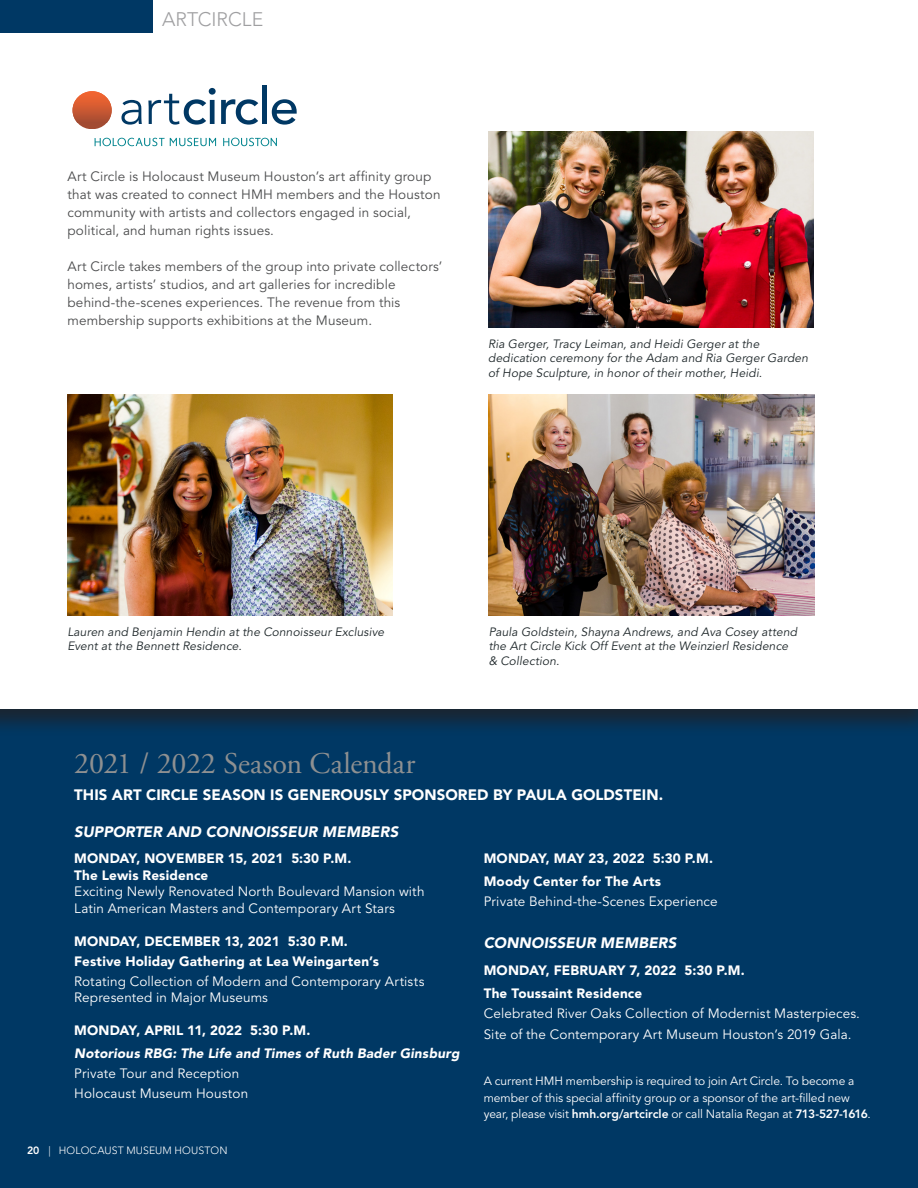
<style>
.page{position:relative;width:918px;height:1188px;background:#fff}
.page>*{position:absolute;margin:0;border:0;box-sizing:border-box;transform-origin:0 0}
.t1{font:30px "Adobe Garamond Pro";letter-spacing:-.005em;color:#8e9091}
.t2{font:300 19.5px "Avenir LT Std";color:#9f9fa1}
.t3{font:900 15px "Avenir LT Std";letter-spacing:.005em;color:#fff}
.t4{font:italic 900 15px "Avenir LT Std";letter-spacing:.005em;color:#fff}
.t5{font:13.5px/18px "Avenir LT Std";letter-spacing:.01em;color:#4b4c4d}
.t6{font:13.5px/16.5px "Avenir LT Std";letter-spacing:.01em;color:#fff}
.t7{font:900 13.5px "Avenir LT Std";letter-spacing:.01em;color:#fff}
.t8{font:italic 900 13.5px "Avenir LT Std";letter-spacing:.015em;color:#fff}
.t9{font:italic 12px/14.4px "Avenir LT Std";letter-spacing:.01em;color:#1d2629}
.t10{font:12px/16.5px "Avenir LT Std";letter-spacing:-.005em;color:#fff}
.t11{font:300 10.5px "Avenir LT Std";letter-spacing:.015em;color:#fff}
.s1{font-weight:800}
</style>
<div class="page">
<div style="left:0;top:681px;width:918px;height:507px;background:#003864"></div>
<div style="left:0;top:0;width:918px;height:737px;background:#231f20;opacity:.75"></div>
<div style="left:0;top:0;width:918px;height:708px;background:#fff"></div>
<svg style="left:121px;top:100px;width:21px;height:25px"></svg>
<svg style="left:148px;top:88px;width:110px;height:37px"></svg>
<div style="left:262px;top:86px;width:5px;height:38px;background:#003864"></div>
<svg style="left:272px;top:99px;width:25px;height:26px"></svg>
<svg style="left:95px;top:138px;width:121px;height:8px"></svg>
<svg style="left:223px;top:138px;width:54px;height:8px"></svg>
<svg style="left:77px;top:123px;width:30px;height:6px"></svg>
<hr style="left:73px;top:122px;width:39px;height:1px;background:#a24b32">
<hr style="left:73px;top:121px;width:39px;height:1px;background:#a64c32">
<hr style="left:73px;top:120px;width:39px;height:1px;background:#a94d32">
<hr style="left:73px;top:119px;width:39px;height:1px;background:#ac4e32">
<hr style="left:73px;top:118px;width:39px;height:1px;background:#b15032">
<hr style="left:73px;top:117px;width:39px;height:1px;background:#b45032">
<hr style="left:73px;top:116px;width:39px;height:1px;background:#b85232">
<hr style="left:73px;top:115px;width:39px;height:1px;background:#bb5332">
<hr style="left:73px;top:114px;width:39px;height:1px;background:#bf5433">
<hr style="left:73px;top:113px;width:39px;height:1px;background:#c25632">
<hr style="left:73px;top:112px;width:39px;height:1px;background:#c55733">
<hr style="left:73px;top:111px;width:39px;height:1px;background:#c85733">
<hr style="left:73px;top:110px;width:39px;height:1px;background:#cb5833">
<hr style="left:73px;top:109px;width:39px;height:1px;background:#ce5a33">
<hr style="left:73px;top:108px;width:39px;height:1px;background:#d15a32">
<hr style="left:73px;top:107px;width:39px;height:1px;background:#d45b33">
<hr style="left:73px;top:106px;width:39px;height:1px;background:#d75c31">
<hr style="left:73px;top:105px;width:39px;height:1px;background:#da5d31">
<hr style="left:73px;top:104px;width:39px;height:1px;background:#dc5e32">
<hr style="left:73px;top:103px;width:39px;height:1px;background:#df5e31">
<hr style="left:73px;top:102px;width:39px;height:1px;background:#e15f31">
<hr style="left:73px;top:101px;width:39px;height:1px;background:#e46131">
<hr style="left:73px;top:100px;width:39px;height:1px;background:#e66131">
<hr style="left:73px;top:99px;width:39px;height:1px;background:#e96130">
<hr style="left:73px;top:98px;width:39px;height:1px;background:#ea6230">
<hr style="left:73px;top:97px;width:39px;height:1px;background:#ec6230">
<hr style="left:73px;top:96px;width:39px;height:1px;background:#ee6331">
<hr style="left:73px;top:95px;width:39px;height:1px;background:#ee6430">
<hr style="left:73px;top:94px;width:39px;height:1px;background:#f06430">
<hr style="left:73px;top:93px;width:39px;height:1px;background:#f06430">
<hr style="left:73px;top:92px;width:39px;height:1px;background:#f26430">
<hr style="left:73px;top:91px;width:39px;height:1px;background:#f26430">
<img style="left:488px;top:132px;width:326px;height:196px">
<img style="left:489px;top:394px;width:325px;height:221px">
<img style="left:68px;top:394px;width:325px;height:221px">
<div style="left:0;top:0;width:153px;height:33px;background:#003864"></div>
<p class="t2" style="left:162px;top:8px;width:103px">ARTCIRCLE</p>
<p class="t5" style="left:68px;top:168px;width:375px">Art Circle is Holocaust Museum Houston’s art affinity group that was created to connect HMH members and the Houston community with artists and collectors engaged in social, political, and human rights issues.</p>
<p class="t5" style="left:68px;top:258px;width:376px">Art Circle takes members of the group into private collectors’ homes, artists’ studios, and art galleries for incredible behind-the-scenes experiences. The revenue from this membership supports exhibitions at the Museum.</p>
<p class="t9" style="left:488px;top:337px;width:322px">Ria Gerger, Tracy Leiman, and Heidi Gerger at the dedication ceremony for the Adam and Ria Gerger Garden of Hope Sculpture, in honor of their mother, Heidi.</p>
<p class="t9" style="left:68px;top:625px;width:318px">Lauren and Benjamin Hendin at the Connoisseur Exclusive<br>Event at the Bennett Residence.</p>
<p class="t1" style="left:74px;top:745px;width:343px">2021 / 2022 Season Calendar</p>
<p class="t9" style="left:489px;top:625px;width:310px">Paula Goldstein, Shayna Andrews, and Ava Cosey attend the Art Circle Kick Off Event at the Weinzierl Residence &amp; Collection.</p>
<p class="t3" style="left:74px;top:786px;width:591px">THIS ART CIRCLE SEASON IS GENEROUSLY SPONSORED BY PAULA GOLDSTEIN.</p>
<p class="t4" style="left:74px;top:823px;width:326px">SUPPORTER AND CONNOISSEUR MEMBERS</p>
<p class="t7" style="left:74px;top:850px;width:279px">MONDAY, NOVEMBER 15, 2021 5:30 P.M.</p>
<p class="t7" style="left:74px;top:867px;width:136px">The Lewis Residence</p>
<p class="t6" style="left:74px;top:884px;width:352px">Exciting Newly Renovated North Boulevard Mansion with<br>Latin American Masters and Contemporary Art Stars</p>
<p class="t7" style="left:74px;top:933px;width:275px">MONDAY, DECEMBER 13, 2021 5:30 P.M.</p>
<p class="t7" style="left:74px;top:953px;width:306px">Festive Holiday Gathering at Lea Weingarten’s</p>
<p class="t6" style="left:74px;top:973px;width:352px">Rotating Collection of Modern and Contemporary Artists<br>Represented in Major Museums</p>
<p class="t7" style="left:74px;top:1022px;width:238px">MONDAY, APRIL 11, 2022 5:30 P.M.</p>
<p class="t8" style="left:74px;top:1045px;width:387px">Notorious RBG: The Life and Times of Ruth Bader Ginsburg</p>
<p class="t6" style="left:74px;top:1064px;width:175px;line-height:19.5px">Private Tour and Reception<br>Holocaust Museum Houston</p>
<p class="t11" style="left:27px;top:1144px;width:202px"><span class="s1">20</span> | HOLOCAUST MUSEUM HOUSTON</p>
<p class="t7" style="left:484px;top:850px;width:231px">MONDAY, MAY 23, 2022 5:30 P.M.</p>
<p class="t7" style="left:484px;top:873px;width:179px">Moody Center for The Arts</p>
<p class="t6" style="left:484px;top:893px;width:236px">Private Behind-the-Scenes Experience</p>
<p class="t4" style="left:484px;top:934px;width:194px">CONNOISSEUR MEMBERS</p>
<p class="t7" style="left:484px;top:962px;width:263px">MONDAY, FEBRUARY 7, 2022 5:30 P.M.</p>
<p class="t7" style="left:484px;top:985px;width:160px">The Toussaint Residence</p>
<p class="t6" style="left:484px;top:1005px;width:378px">Celebrated River Oaks Collection of Modernist Masterpieces.</p>
<p class="t6" style="left:484px;top:1027px;width:369px">Site of the Contemporary Art Museum Houston’s 2019 Gala.</p>
<p class="t10" style="left:484px;top:1073px;width:388px">A current HMH membership is required to join Art Circle. To become a member of this special affinity group or a sponsor of the art-filled new year, please visit <span class="s1">hmh.org/artcircle</span> or call Natalia Regan at <span class="s1">713-527-1616</span>.</p>
</div>
